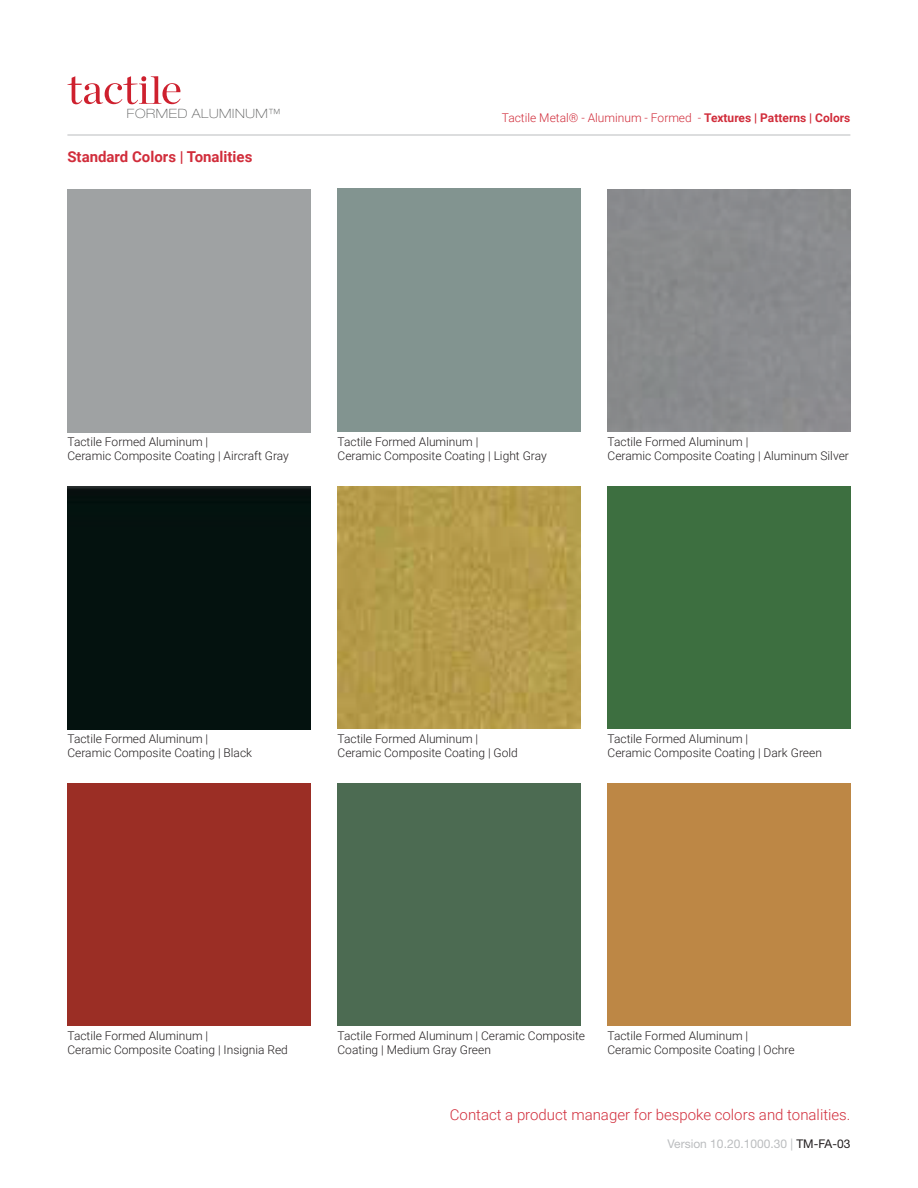
<style>
.page{position:relative;width:918px;height:1188px;background:#fff}
.page>*{position:absolute;margin:0;border:0;box-sizing:border-box;transform-origin:0 0}
.t1{font:300 15px "Roboto";color:#d12d3b}
.t2{font:700 15px "Roboto";color:#d12d3b}
.t3{font:100 expanded 12.9px "Helvetica Neue";letter-spacing:.05em;color:#606161}
.t4{font:300 12px/14.4px "Roboto";color:#231f20}
.t5{font:300 12px "Roboto";color:#d12d3b}
.t6{font:12px "Helvetica Neue";color:#bbbdbf}
.s1{font-weight:700}
.s2{color:#231f20}
</style>
<div class="page">
<div style="left:68px;top:486px;width:243px;height:243px;background:#04120f"></div>
<img style="left:338px;top:486px;width:243px;height:243px">
<div style="left:608px;top:486px;width:243px;height:243px;background:#3d6f40"></div>
<div style="left:68px;top:783px;width:243px;height:243px;background:#9b2e25"></div>
<div style="left:338px;top:783px;width:243px;height:243px;background:#4c6b52"></div>
<div style="left:608px;top:783px;width:243px;height:243px;background:#bd8745"></div>
<svg style="left:67px;top:76px;width:114px;height:28px"></svg>
<hr style="left:67px;top:135px;width:783px;height:1px;background:#bbbdbf">
<p class="t3" style="left:127px;top:106px;width:156px">FORMED ALUMINUM™</p>
<p class="t2" style="left:67px;top:146px;width:187px">Standard Colors | Tonalities</p>
<p class="t5" style="left:502px;top:109px;width:350px">Tactile Metal® - Aluminum - Formed - <span class="s1">Textures | Patterns | Colors</span></p>
<p class="t4" style="left:68px;top:434px;width:223px">Tactile Formed Aluminum |<br>Ceramic Composite Coating | Aircraft Gray</p>
<p class="t4" style="left:338px;top:434px;width:211px">Tactile Formed Aluminum |<br>Ceramic Composite Coating | Light Gray</p>
<p class="t4" style="left:608px;top:434px;width:243px">Tactile Formed Aluminum |<br>Ceramic Composite Coating | Aluminum Silver</p>
<p class="t4" style="left:68px;top:731px;width:186px">Tactile Formed Aluminum |<br>Ceramic Composite Coating | Black</p>
<p class="t4" style="left:338px;top:731px;width:182px">Tactile Formed Aluminum |<br>Ceramic Composite Coating | Gold</p>
<p class="t4" style="left:608px;top:731px;width:216px">Tactile Formed Aluminum |<br>Ceramic Composite Coating | Dark Green</p>
<p class="t4" style="left:67px;top:1028px;width:222px">Tactile Formed Aluminum |<br>Ceramic Composite Coating | Insignia Red</p>
<p class="t4" style="left:338px;top:1028px;width:249px">Tactile Formed Aluminum | Ceramic Composite<br>Coating | Medium Gray Green</p>
<p class="t4" style="left:608px;top:1028px;width:189px">Tactile Formed Aluminum |<br>Ceramic Composite Coating | Ochre</p>
<p class="t1" style="left:450px;top:1105px;width:402px">Contact a product manager for bespoke colors and tonalities.</p>
<p class="t6" style="left:668px;top:1136px;width:184px">Version 10.20.1000.30 | <span class="s2">TM-FA-03</span></p>
</div>
